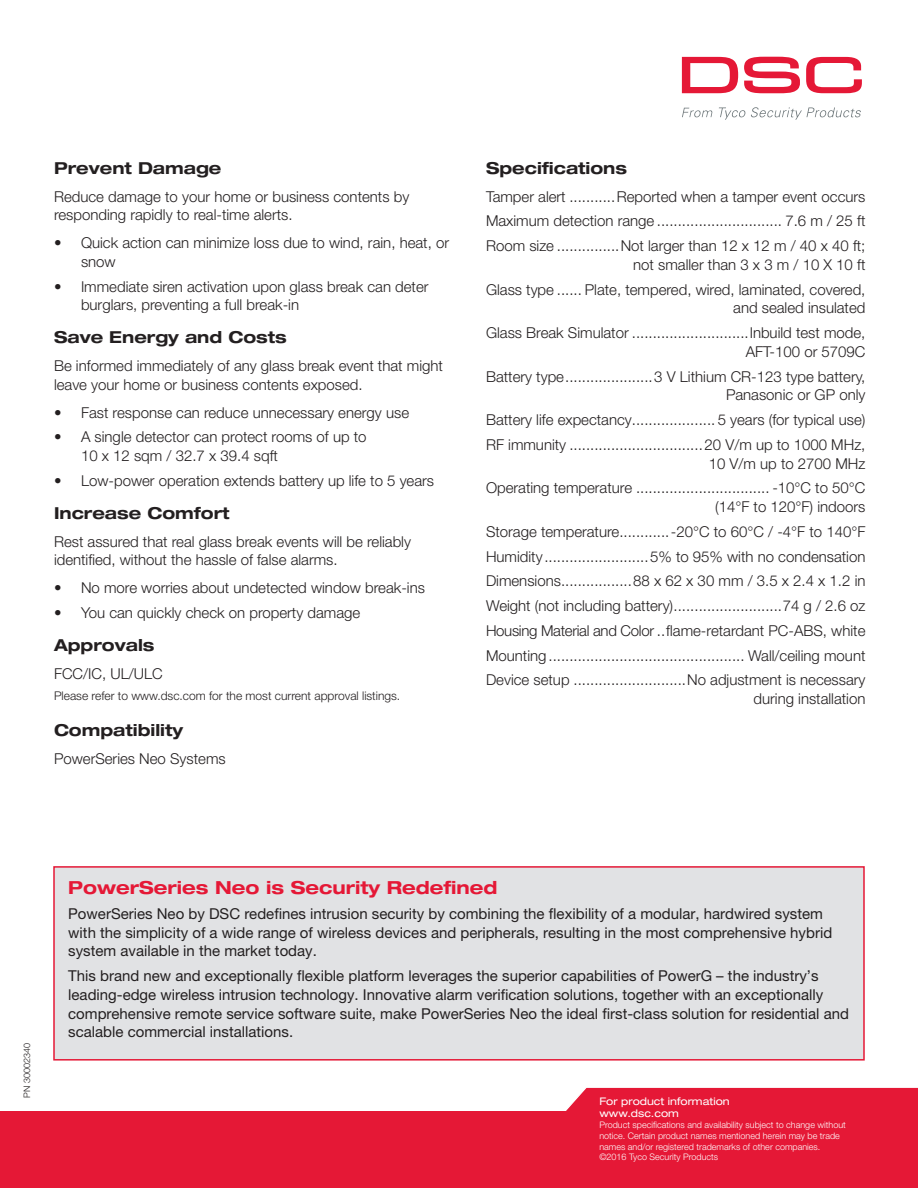
<style>
.page{position:relative;width:918px;height:1188px;background:#fff}
.page>*{position:absolute;margin:0;border:0;box-sizing:border-box;transform-origin:0 0}
.t1{font:700 expanded 18px "Helvetica Neue LT Pro";color:#e51836}
.t2{font:700 expanded 16.5px "Helvetica Neue LT Std";color:#231f20}
.t3{font:300 15px/24.8px "Helvetica Neue LT Pro";color:#231f20}
.t4{font:15px/18.8px "Helvetica Neue LT Pro";color:#231f20}
.t5{font:300 12px "Helvetica Neue LT Pro";color:#231f20}
.t6{font:expanded 10.5px/12.6px "Helvetica Neue LT Std";color:#fff}
.t7{font:300 9px/10.8px "Helvetica Neue LT Pro";color:#fff}
.t8{font:300 9px "Helvetica Neue LT Pro";color:#231f20}
</style>
<div class="page">
<svg style="left:0;top:1087px;width:918px;height:101px;background:#e83b54"></svg>
<svg style="left:682px;top:57px;width:56px;height:36px"></svg>
<svg style="left:744px;top:57px;width:56px;height:36px"></svg>
<svg style="left:806px;top:57px;width:56px;height:36px"></svg>
<svg style="left:682px;top:108px;width:31px;height:9px"></svg>
<svg style="left:719px;top:107px;width:142px;height:13px"></svg>
<div style="left:54px;top:867px;width:810px;height:193px;background:#e1e2e4"></div>
<div style="left:53px;top:866px;width:812px;height:195px;border:2px solid #e51836"></div>
<p class="t2" style="left:54px;top:158px;width:169px">Prevent Damage</p>
<p class="t3" style="left:54px;top:187px;width:357px;line-height:18.8px">Reduce damage to your home or business contents by responding rapidly to real-time alerts.</p>
<p class="t3" style="left:81px;top:233px;width:370px;line-height:18.8px;text-indent:-27px">• Quick action can minimize loss due to wind, rain, heat, or snow</p>
<p class="t3" style="left:81px;top:277px;width:349px;line-height:18.8px;text-indent:-27px">• Immediate siren activation upon glass break can deter burglars, preventing a full break-in</p>
<p class="t2" style="left:54px;top:327px;width:234px">Save Energy and Costs</p>
<p class="t3" style="left:54px;top:356px;width:390px;line-height:18.8px">Be informed immediately of any glass break event that might leave your home or business contents exposed.</p>
<p class="t3" style="left:54px;top:400px;width:357px">• Fast response can reduce unnecessary energy use</p>
<p class="t3" style="left:81px;top:427px;width:287px;line-height:18.8px;text-indent:-27px">• A single detector can protect rooms of up to<br>10 x 12 sqm / 32.7 x 39.4 sqft</p>
<p class="t3" style="left:54px;top:468px;width:382px">• Low-power operation extends battery up life to 5 years</p>
<p class="t2" style="left:54px;top:503px;width:177px">Increase Comfort</p>
<p class="t3" style="left:54px;top:532px;width:359px;line-height:18.8px">Rest assured that real glass break events will be reliably identified, without the hassle of false alarms.</p>
<p class="t3" style="left:54px;top:575px;width:372px">• No more worries about undetected window break-ins</p>
<p class="t3" style="left:54px;top:600px;width:308px">• You can quickly check on property damage</p>
<p class="t2" style="left:54px;top:635px;width:102px">Approvals</p>
<p class="t3" style="left:54px;top:661px;width:110px">FCC/IC, UL/ULC</p>
<p class="t5" style="left:54px;top:689px;width:348px">Please refer to www.dsc.com for the most current approval listings.</p>
<p class="t2" style="left:54px;top:720px;width:131px">Compatibility</p>
<p class="t3" style="left:54px;top:746px;width:173px">PowerSeries Neo Systems</p>
<p class="t2" style="left:486px;top:158px;width:143px">Specifications</p>
<p class="t3" style="left:486px;top:184px;width:381px;text-align:justify">Tamper alert ...........Reported when a tamper event occurs Maximum detection range .............................. 7.6 m / 25 ft Room size ...............Not larger than 12 x 12 m / 40 x 40 ft;</p>
<p class="t3" style="left:486px;top:252px;width:381px;text-align:right">not smaller than 3 x 3 m / 10 X 10 ft<br>Glass type ...... Plate, tempered, wired, laminated, covered,</p>
<p class="t3" style="left:486px;top:295px;width:381px;text-align:right">and sealed insulated<br>Glass Break Simulator ............................Inbuild test mode,</p>
<p class="t3" style="left:486px;top:339px;width:381px;text-align:right">AFT-100 or 5709C<br>Battery type.....................3 V Lithium CR-123 type battery,</p>
<p class="t3" style="left:486px;top:382px;width:381px;text-align:justify;text-indent:240px">Panasonic or GP only Battery life expectancy.................... 5 years (for typical use)<br>RF immunity ................................20 V/m up to 1000 MHz,</p>
<p class="t3" style="left:486px;top:451px;width:381px;text-align:right">10 V/m up to 2700 MHz<br>Operating temperature ................................ -10°C to 50°C</p>
<p class="t3" style="left:486px;top:494px;width:381px;text-align:justify;text-indent:229px">(14°F to 120°F) indoors Storage temperature............-20°C to 60°C / -4°F to 140°F Humidity.........................5% to 95% with no condensation Dimensions.................88 x 62 x 30 mm / 3.5 x 2.4 x 1.2 in Weight (not including battery)..........................74 g / 2.6 oz Housing Material and Color ..flame-retardant PC-ABS, white Mounting............................................... Wall/ceiling mount Device setup ...........................No adjustment is necessary</p>
<p class="t3" style="left:754px;top:686px;width:113px">during installation</p>
<p class="t8" style="left:22px;top:1098px;width:56px;rotate:-90deg">PN 30002340</p>
<p class="t1" style="left:68px;top:876px;width:431px">PowerSeries Neo is Security Redefined</p>
<p class="t4" style="left:68px;top:904px;width:765px">PowerSeries Neo by DSC redefines intrusion security by combining the flexibility of a modular, hardwired system with the simplicity of a wide range of wireless devices and peripherals, resulting in the most comprehensive hybrid system available in the market today.</p>
<p class="t4" style="left:68px;top:966px;width:782px">This brand new and exceptionally flexible platform leverages the superior capabilities of PowerG – the industry’s leading-edge wireless intrusion technology. Innovative alarm verification solutions, together with an exceptionally comprehensive remote service software suite, make PowerSeries Neo the ideal first-class solution for residential and scalable commercial installations.</p>
<p class="t6" style="left:599px;top:1094px;width:132px">For product information www.dsc.com</p>
<p class="t7" style="left:599px;top:1119px;width:248px">Product specifications and availability subject to change without notice. Certain product names mentioned herein may be trade names and/or registered trademarks of other companies. ©2016 Tyco Security Products</p>
</div>
